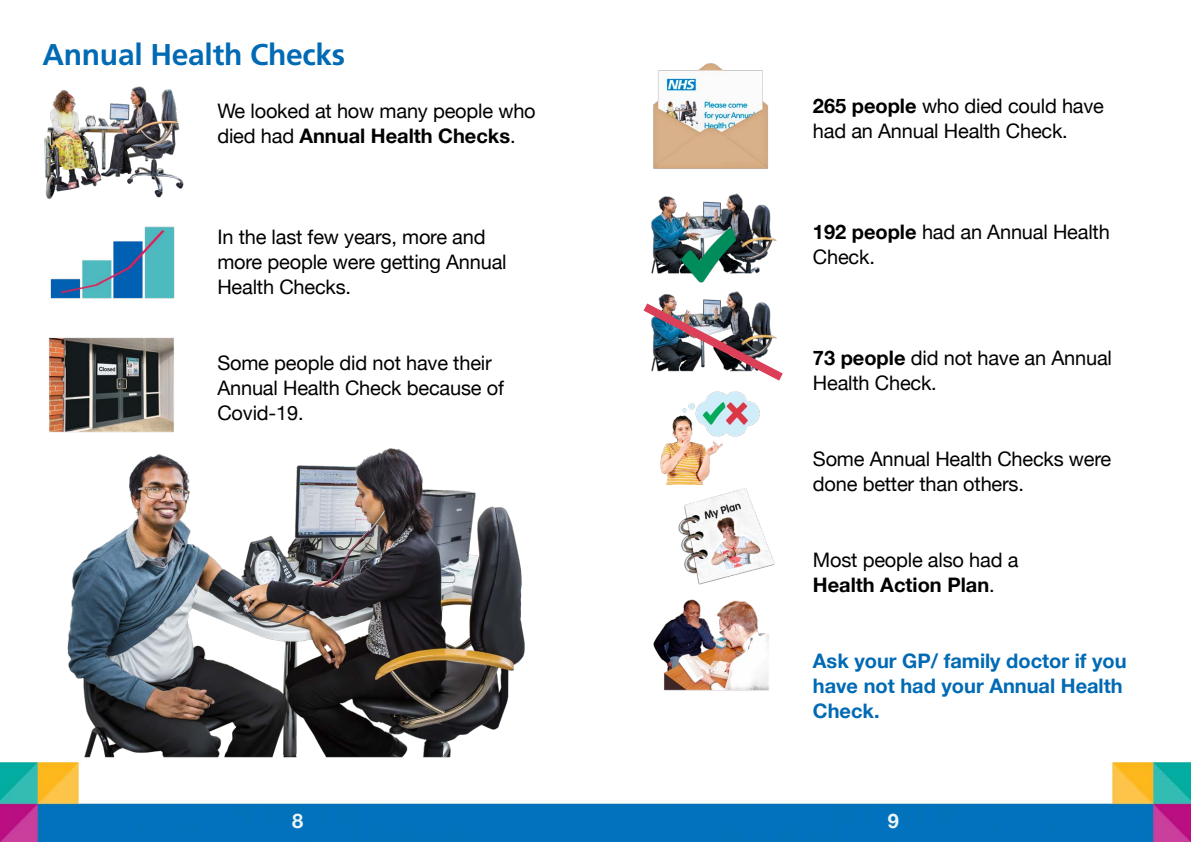
<style>
.page{position:relative;width:1191px;height:842px;background:#fff}
.page>*{position:absolute;margin:0;border:0;box-sizing:border-box;transform-origin:0 0}
.t1{font:700 30px "Frutiger LT Std";letter-spacing:-.01em;color:#006ab4}
.t2{font:20px/25px "Helvetica Neue";letter-spacing:-.01em;color:#000}
.t3{font:700 20px/25px "Helvetica Neue";color:#006ab4}
.t4{font:700 20px "Helvetica Neue";color:#edf4f5}
.s1{font-weight:700}
</style>
<div class="page">
<img style="left:0;top:763px;width:1191px;height:79px">
<img style="left:651px;top:193px;width:126px;height:81px">
<img style="left:653px;top:63px;width:115px;height:106px">
<img style="left:680px;top:227px;width:56px;height:56px">
<img style="left:661px;top:291px;width:81px;height:5px">
<img style="left:643px;top:296px;width:140px;height:85px">
<img style="left:660px;top:391px;width:100px;height:94px">
<img style="left:678px;top:488px;width:97px;height:97px">
<img style="left:653px;top:599px;width:116px;height:92px">
<img style="left:44px;top:86px;width:140px;height:113px">
<img style="left:50px;top:226px;width:125px;height:73px">
<img style="left:49px;top:337px;width:125px;height:96px">
<img style="left:54px;top:448px;width:479px;height:368px">
<h1 class="t1" style="left:43px;top:37px;width:304px">Annual Health Checks</h1>
<p class="t2" style="left:217px;top:100px;width:320px">We looked at how many people who died had <span class="s1">Annual Health Checks</span>.</p>
<p class="t2" style="left:217px;top:226px;width:291px">In the last few years, more and more people were getting Annual<br>Health Checks.</p>
<p class="t2" style="left:217px;top:352px;width:288px">Some people did not have their<br>Annual Health Check because of<br>Covid-19.</p>
<p class="t2" style="left:813px;top:95px;width:293px"><span class="s1">265 people</span> who died could have had an Annual Health Check.</p>
<p class="t2" style="left:813px;top:221px;width:298px"><span class="s1">192 people</span> had an Annual Health<br>Check. </p>
<p class="t2" style="left:813px;top:347px;width:300px"><span class="s1">73 people</span> did not have an Annual<br>Health Check.</p>
<p class="t2" style="left:813px;top:448px;width:300px">Some Annual Health Checks were done better than others.</p>
<p class="t2" style="left:813px;top:549px;width:207px">Most people also had a<br><span class="s1">Health Action Plan</span>.</p>
<p class="t3" style="left:813px;top:649px;width:315px">Ask your GP/ family doctor if you have not had your Annual Health<br>Check.</p>
<p class="t4" style="left:292px;top:805px;width:13px">8</p>
<p class="t4" style="left:887px;top:805px;width:13px">9</p>
</div>
